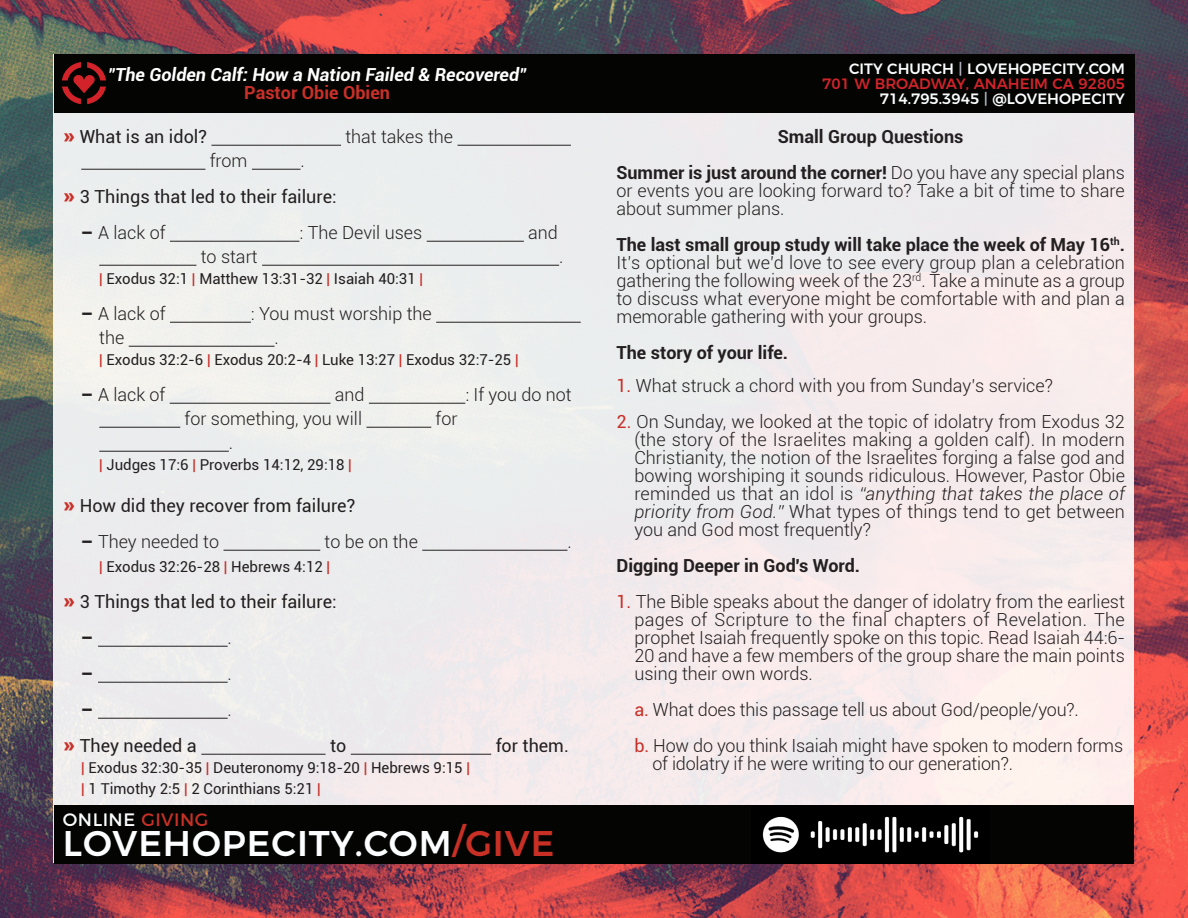
<style>
.page{position:relative;width:1188px;height:918px;background:#fff}
.page>*{position:absolute;margin:0;border:0;box-sizing:border-box;transform-origin:0 0}
.t1{font:500 35.7px "Montserrat";letter-spacing:.025em;color:#fbfdfe}
.t2{font:300 18px/18px "Roboto";color:#231f20;text-align:justify}
.t3{font:18px "Roboto";color:#231f20}
.t4{font:700 18px "Roboto";color:#231f20}
.t5{font:italic 700 18px "Roboto";color:#fff}
.t6{font:700 18px "Roboto";color:#c83028}
.t7{font:18px "Montserrat";letter-spacing:.025em;color:#fbfdfe}
.t8{font:900 18px "Roboto";color:#231f20}
.t9{font:15px "Roboto";color:#231f20}
.t10{font:500 15px "Montserrat";color:#fbfdfe}
.t11{font:500 15px "Montserrat";color:#d1232a}
.s1{font-family:"Arial";font-weight:900;color:#c83028}
.s2{font-weight:900}
.s3{color:#c82f28}
.s4{color:#c83026}
.s5{color:#b8b9c6}
.s6{font-weight:700}
.s7{font-weight:400;color:#c82f28}
.s8{font-style:italic}
</style>
<div class="page">
<img style="left:0;top:0;width:1188px;height:918px">
<div style="left:54px;top:54px;width:1080px;height:808px;background:linear-gradient(to right,#e9ecec,#f6ebec)"></div>
<hr style="left:211px;top:145px;width:130px;height:1px;background:#231f20">
<hr style="left:458px;top:145px;width:113px;height:1px;background:#231f20">
<hr style="left:81px;top:169px;width:124px;height:1px;background:#231f20">
<hr style="left:252px;top:169px;width:49px;height:1px;background:#231f20">
<hr style="left:170px;top:241px;width:129px;height:1px;background:#231f20">
<hr style="left:427px;top:241px;width:97px;height:1px;background:#231f20">
<hr style="left:99px;top:265px;width:97px;height:1px;background:#231f20">
<hr style="left:262px;top:265px;width:297px;height:1px;background:#231f20">
<hr style="left:170px;top:322px;width:81px;height:1px;background:#231f20">
<hr style="left:436px;top:322px;width:145px;height:1px;background:#231f20">
<hr style="left:129px;top:346px;width:146px;height:1px;background:#231f20">
<hr style="left:170px;top:403px;width:160px;height:1px;background:#231f20">
<hr style="left:369px;top:403px;width:96px;height:1px;background:#231f20">
<hr style="left:99px;top:427px;width:81px;height:1px;background:#231f20">
<hr style="left:366px;top:427px;width:65px;height:1px;background:#231f20">
<hr style="left:99px;top:451px;width:130px;height:1px;background:#231f20">
<hr style="left:223px;top:550px;width:97px;height:1px;background:#231f20">
<hr style="left:422px;top:550px;width:145px;height:1px;background:#231f20">
<hr style="left:98px;top:646px;width:130px;height:1px;background:#231f20">
<hr style="left:98px;top:682px;width:130px;height:1px;background:#231f20">
<hr style="left:98px;top:718px;width:130px;height:1px;background:#231f20">
<hr style="left:201px;top:754px;width:125px;height:1px;background:#231f20">
<hr style="left:351px;top:754px;width:140px;height:1px;background:#231f20">
<div style="left:54px;top:54px;width:1080px;height:58px;background:#040503"></div>
<div style="left:331px;top:806px;width:526px;height:58px;background:#040503"></div>
<div style="left:608px;top:806px;width:526px;height:58px;background:#040503"></div>
<img style="left:762px;top:816px;width:217px;height:37px">
<div style="left:54px;top:806px;width:526px;height:58px;background:#040503"></div>
<img style="left:62px;top:62px;width:44px;height:43px">
<p class="t5" style="left:108px;top:62px;width:420px">"The Golden Calf: How a Nation Failed &amp; Recovered"</p>
<p class="t6" style="left:244px;top:80px;width:147px">Pastor Obie Obien</p>
<p class="t3" style="left:63px;top:124px;width:145px"><span class="s1">»</span> What is an idol?</p>
<p class="t2" style="left:345px;top:127px;width:109px">that takes the</p>
<p class="t2" style="left:210px;top:151px;width:39px">from</p>
<p class="t2" style="left:301px;top:151px;width:6px">.</p>
<p class="t3" style="left:63px;top:184px;width:275px"><span class="s1">»</span> 3 Things that led to their failure:</p>
<p class="t2" style="left:81px;top:223px;width:86px"><span class="s2">–</span> A lack of</p>
<p class="t2" style="left:299px;top:223px;width:124px">: The Devil uses</p>
<p class="t2" style="left:528px;top:223px;width:31px">and</p>
<p class="t2" style="left:201px;top:247px;width:58px">to start</p>
<p class="t2" style="left:559px;top:247px;width:6px">.</p>
<p class="t9" style="left:99px;top:269px;width:325px"><span class="s3">|</span> Exodus 32:1 <span class="s3">|</span> Matthew 13:31-32 <span class="s3">|</span> Isaiah 40:31 <span class="s3">|</span></p>
<p class="t2" style="left:81px;top:304px;width:86px"><span class="s2">–</span> A lack of</p>
<p class="t2" style="left:251px;top:304px;width:182px">: You must worship the</p>
<p class="t2" style="left:99px;top:328px;width:27px">the</p>
<p class="t2" style="left:275px;top:328px;width:6px">.</p>
<p class="t9" style="left:99px;top:350px;width:421px"><span class="s3">|</span> Exodus 32:2-6 <span class="s3">|</span> Exodus 20:2-4 <span class="s3">|</span> Luke 13:27 <span class="s3">|</span> Exodus 32:7-25 <span class="s3">|</span></p>
<p class="t2" style="left:81px;top:385px;width:86px"><span class="s2">–</span> A lack of</p>
<p class="t2" style="left:335px;top:385px;width:31px">and</p>
<p class="t2" style="left:465px;top:385px;width:108px">: If you do not</p>
<p class="t2" style="left:185px;top:409px;width:179px">for something, you will</p>
<p class="t2" style="left:436px;top:409px;width:23px">for</p>
<p class="t2" style="left:229px;top:433px;width:6px">.</p>
<p class="t9" style="left:99px;top:455px;width:254px"><span class="s3">|</span> Judges 17:6 <span class="s3">|</span> Proverbs 14:12, 29:18 <span class="s3">|</span></p>
<p class="t3" style="left:63px;top:493px;width:294px"><span class="s1">»</span> How did they recover from failure?</p>
<p class="t2" style="left:81px;top:532px;width:139px"><span class="s2">–</span> They needed to</p>
<p class="t2" style="left:325px;top:532px;width:95px">to be on the</p>
<p class="t2" style="left:567px;top:532px;width:6px">.</p>
<p class="t9" style="left:99px;top:557px;width:233px"><span class="s3">|</span> Exodus 32:26-28 <span class="s3">|</span> Hebrews 4:12 <span class="s3">|</span></p>
<p class="t3" style="left:63px;top:589px;width:275px"><span class="s1">»</span> 3 Things that led to their failure:</p>
<p class="t8" style="left:81px;top:625px;width:14px">–</p>
<p class="t2" style="left:228px;top:628px;width:6px">.</p>
<p class="t8" style="left:81px;top:661px;width:14px">–</p>
<p class="t2" style="left:228px;top:664px;width:6px">.</p>
<p class="t8" style="left:81px;top:697px;width:14px">–</p>
<p class="t2" style="left:228px;top:700px;width:6px">.</p>
<p class="t3" style="left:63px;top:733px;width:135px"><span class="s1">»</span> They needed a</p>
<p class="t3" style="left:330px;top:733px;width:18px">to</p>
<p class="t3" style="left:496px;top:733px;width:75px">for them.</p>
<p class="t9" style="left:81px;top:758px;width:390px"><span class="s3">|</span> Exodus 32:30-35 <span class="s3">|</span> Deuteronomy 9:18-20 <span class="s3">|</span> Hebrews 9:15 <span class="s3">|</span></p>
<p class="t9" style="left:81px;top:779px;width:241px"><span class="s3">|</span> 1 Timothy 2:5 <span class="s3">|</span> 2 Corinthians 5:21 <span class="s3">|</span></p>
<p class="t7" style="left:63px;top:805px;width:147px">ONLINE <span class="s4">GIVING</span></p>
<p class="t1" style="left:63px;top:815px;width:493px">LOVEHOPECITY.COM<span class="s4">/GIVE</span></p>
<p class="t10" style="left:849px;top:57px;width:277px">CITY CHURCH <span class="s5">|</span> LOVEHOPECITY.COM</p>
<p class="t11" style="left:822px;top:72px;width:304px">701 W BROADWAY, ANAHEIM CA 92805</p>
<p class="t10" style="left:880px;top:87px;width:246px">714.795.3945 <span class="s5">|</span> @LOVEHOPECITY</p>
<p class="t4" style="left:778px;top:124px;width:187px">Small Group Questions</p>
<p class="t2" style="left:616px;top:163px;width:510px"><span class="s6">Summer is just around the corner!</span> Do you have any special plans or events you are looking forward to? Take a bit of time to share about summer plans.</p>
<p class="t2" style="left:616px;top:235px;width:510px"><span class="s6">The last small group study will take place the week of May 16</span><sup>th</sup><span class="s6">.<br></span>It’s optional but we’d love to see every group plan a celebration gathering the following week of the 23<sup>rd</sup>. Take a minute as a group to discuss what everyone might be comfortable with and plan a memorable gathering with your groups.</p>
<p class="t4" style="left:616px;top:340px;width:173px">The story of your life.</p>
<p class="t2" style="left:616px;top:376px;width:438px"><span class="s7">1.</span> What struck a chord with you from Sunday’s service?</p>
<p class="t2" style="left:616px;top:412px;width:510px"><span class="s7">2.</span> On Sunday, we looked at the topic of idolatry from Exodus 32</p>
<p class="t2" style="left:634px;top:430px;width:492px">(the story of the Israelites making a golden calf). In modern Christianity, the notion of the Israelites forging a false god and bowing worshiping it sounds ridiculous. However, Pastor Obie reminded us that an idol is <span class="s8">“anything that takes the place of priority from God.”</span> What types of things tend to get between you and God most frequently?</p>
<p class="t4" style="left:616px;top:553px;width:245px">Digging Deeper in God's Word.</p>
<p class="t2" style="left:616px;top:592px;width:510px"><span class="s7">1.</span> The Bible speaks about the danger of idolatry from the earliest</p>
<p class="t2" style="left:634px;top:610px;width:492px">pages of Scripture to the final chapters of Revelation. The prophet Isaiah frequently spoke on this topic. Read Isaiah 44:6- 20 and have a few members of the group share the main points using their own words.</p>
<p class="t2" style="left:634px;top:700px;width:446px"><span class="s7">a.</span> What does this passage tell us about God/people/you?.</p>
<p class="t2" style="left:634px;top:736px;width:490px"><span class="s7">b.</span> How do you think Isaiah might have spoken to modern forms</p>
<p class="t2" style="left:652px;top:754px;width:362px">of idolatry if he were writing to our generation?.</p>
</div>
